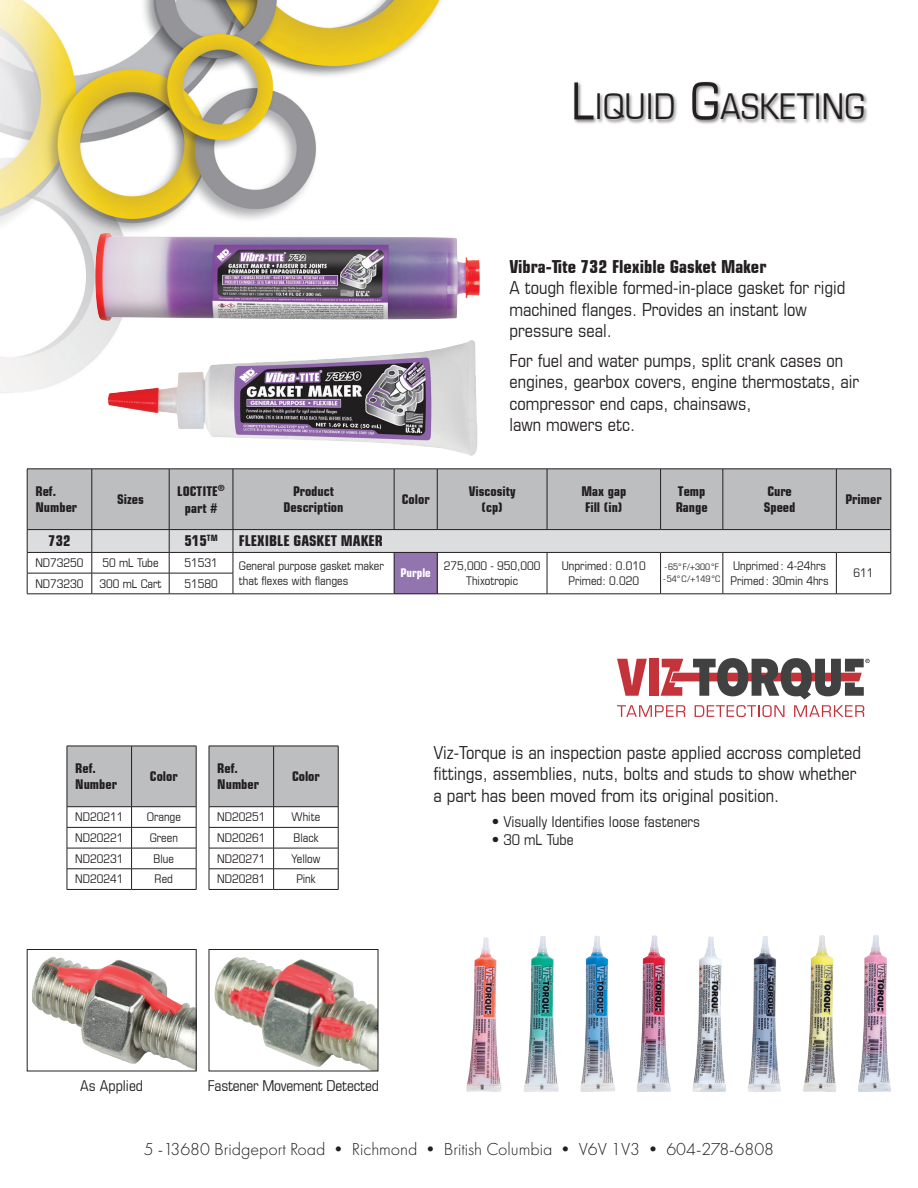
<style>
.page{position:relative;width:918px;height:1188px;background:#fff}
.page>*{position:absolute;margin:0;border:0;box-sizing:border-box;transform-origin:0 0}
.t1{font:condensed 35.7px "Eurostile";color:#231f20}
.t2{font:condensed 18px/21.6px "Eurostile";color:#231f20}
.t3{font:300 18px "Futura PT";color:#231f20}
.t4{font:700 condensed 18px "Eurostile";color:#231f20}
.t5{font:condensed 15px "Eurostile";color:#231f20}
.t6{font:700 condensed 15px "Eurostile";color:#231f20}
.t7{font:700 condensed 13.5px/16.5px "Eurostile";color:#231f20}
.t8{font:condensed 12px/14.4px "Eurostile";color:#231f20}
.t9{font:700 condensed 12px "Eurostile";color:#fff}
.t10{font:condensed 9px/12px "Eurostile";color:#231f20}
.s1{font-size:51px}
</style>
<div class="page">
<img style="left:0;top:0;width:441px;height:393px">
<img style="left:574px;top:81px;width:294px;height:43px">
<div style="left:28px;top:470px;width:863px;height:59px;background:#bcbec0"></div>
<hr style="left:27px;top:469px;width:65px;height:1px;background:#231f20">
<hr style="left:27px;top:469px;width:1px;height:60px;background:#231f20">
<hr style="left:92px;top:469px;width:77px;height:1px;background:#231f20">
<hr style="left:92px;top:469px;width:1px;height:60px;background:#231f20">
<hr style="left:169px;top:469px;width:64px;height:1px;background:#231f20">
<hr style="left:169px;top:469px;width:1px;height:60px;background:#231f20">
<hr style="left:233px;top:469px;width:161px;height:1px;background:#231f20">
<hr style="left:233px;top:469px;width:1px;height:60px;background:#231f20">
<hr style="left:394px;top:469px;width:43px;height:1px;background:#231f20">
<hr style="left:394px;top:469px;width:1px;height:60px;background:#231f20">
<hr style="left:437px;top:469px;width:110px;height:1px;background:#231f20">
<hr style="left:437px;top:469px;width:1px;height:60px;background:#231f20">
<hr style="left:547px;top:469px;width:114px;height:1px;background:#231f20">
<hr style="left:547px;top:469px;width:1px;height:60px;background:#231f20">
<hr style="left:661px;top:469px;width:62px;height:1px;background:#231f20">
<hr style="left:660px;top:469px;width:1px;height:60px;background:#231f20">
<hr style="left:723px;top:469px;width:113px;height:1px;background:#231f20">
<hr style="left:723px;top:469px;width:1px;height:60px;background:#231f20">
<hr style="left:836px;top:469px;width:55px;height:1px;background:#231f20">
<hr style="left:836px;top:469px;width:1px;height:60px;background:#231f20">
<hr style="left:891px;top:469px;width:1px;height:60px;background:#231f20">
<hr style="left:27px;top:529px;width:65px;height:1px;background:#231f20">
<hr style="left:92px;top:529px;width:77px;height:1px;background:#231f20">
<hr style="left:169px;top:529px;width:64px;height:1px;background:#231f20">
<hr style="left:233px;top:529px;width:161px;height:1px;background:#231f20">
<hr style="left:394px;top:529px;width:43px;height:1px;background:#231f20">
<hr style="left:437px;top:529px;width:110px;height:1px;background:#231f20">
<hr style="left:547px;top:529px;width:114px;height:1px;background:#231f20">
<hr style="left:661px;top:529px;width:62px;height:1px;background:#231f20">
<hr style="left:723px;top:529px;width:113px;height:1px;background:#231f20">
<hr style="left:836px;top:529px;width:55px;height:1px;background:#231f20">
<hr style="left:27px;top:594px;width:65px;height:1px;background:#231f20">
<hr style="left:92px;top:594px;width:77px;height:1px;background:#231f20">
<hr style="left:169px;top:594px;width:64px;height:1px;background:#231f20">
<svg style="left:27px;top:530px;width:865px;height:64px"></svg>
<hr style="left:233px;top:594px;width:161px;height:1px;background:#231f20">
<hr style="left:394px;top:594px;width:43px;height:1px;background:#231f20">
<hr style="left:437px;top:594px;width:110px;height:1px;background:#231f20">
<hr style="left:547px;top:594px;width:114px;height:1px;background:#231f20">
<hr style="left:661px;top:594px;width:62px;height:1px;background:#231f20">
<hr style="left:723px;top:594px;width:113px;height:1px;background:#231f20">
<hr style="left:836px;top:594px;width:55px;height:1px;background:#231f20">
<hr style="left:67px;top:889px;width:65px;height:1px;background:#231f20">
<hr style="left:132px;top:889px;width:64px;height:1px;background:#231f20">
<hr style="left:209px;top:889px;width:65px;height:1px;background:#231f20">
<hr style="left:274px;top:889px;width:64px;height:1px;background:#231f20">
<svg style="left:67px;top:746px;width:272px;height:143px"></svg>
<img style="left:95px;top:232px;width:385px;height:89px">
<img style="left:108px;top:340px;width:370px;height:116px">
<svg style="left:617px;top:659px;width:30px;height:37px"></svg>
<div style="left:649px;top:659px;width:10px;height:37px;background:#c5333a"></div>
<svg style="left:617px;top:705px;width:68px;height:12px"></svg>
<svg style="left:695px;top:705px;width:89px;height:12px"></svg>
<svg style="left:794px;top:705px;width:70px;height:12px"></svg>
<svg style="left:661px;top:658px;width:209px;height:41px"></svg>
<img style="left:32px;top:957px;width:162px;height:112px">
<div style="left:27px;top:949px;width:169px;height:122px;border:1px solid #231f20"></div>
<img style="left:214px;top:957px;width:162px;height:112px">
<div style="left:209px;top:949px;width:169px;height:122px;border:1px solid #231f20"></div>
<img style="left:466px;top:937px;width:36px;height:155px">
<img style="left:524px;top:936px;width:35px;height:156px">
<img style="left:580px;top:936px;width:35px;height:156px">
<img style="left:637px;top:936px;width:34px;height:156px">
<img style="left:692px;top:937px;width:34px;height:155px">
<img style="left:748px;top:936px;width:33px;height:156px">
<img style="left:803px;top:935px;width:33px;height:157px">
<img style="left:858px;top:935px;width:33px;height:157px">
<h1 class="t1" style="left:571px;top:85px;width:296px"><span class="s1">L</span>IQUID <span class="s1">G</span>ASKETING</h1>
<p class="t4" style="left:509px;top:255px;width:258px">Vibra-Tite 732 Flexible Gasket Maker</p>
<p class="t2" style="left:509px;top:277px;width:337px">A tough flexible formed-in-place gasket for rigid machined flanges. Provides an instant low pressure seal.</p>
<p class="t2" style="left:509px;top:349px;width:351px">For fuel and water pumps, split crank cases on engines, gearbox covers, engine thermostats, air compressor end caps, chainsaws,<br>lawn mowers etc.</p>
<p class="t7" style="left:35px;top:483px;width:43px">Ref.<br>Number</p>
<p class="t7" style="left:117px;top:491px;width:28px">Sizes</p>
<p class="t7" style="left:177px;top:483px;width:49px;text-align:center">LOCTITE<sup>® </sup>part #</p>
<p class="t7" style="left:284px;top:483px;width:61px;text-align:center">Product<br>Description</p>
<p class="t7" style="left:402px;top:491px;width:29px">Color</p>
<p class="t7" style="left:469px;top:483px;width:48px;text-align:center">Viscosity (cp)</p>
<p class="t7" style="left:581px;top:483px;width:46px">Max gap<br>Fill (in)</p>
<p class="t7" style="left:676px;top:483px;width:34px">Temp<br>Range</p>
<p class="t7" style="left:764px;top:483px;width:33px">Cure<br>Speed</p>
<p class="t7" style="left:846px;top:491px;width:38px">Primer</p>
<p class="t6" style="left:48px;top:532px;width:24px">732</p>
<p class="t6" style="left:184px;top:532px;width:35px">515<sup>TM</sup></p>
<p class="t6" style="left:239px;top:532px;width:146px">FLEXIBLE GASKET MAKER</p>
<p class="t8" style="left:35px;top:555px;width:50px">ND73250</p>
<p class="t8" style="left:102px;top:555px;width:58px">50 mL Tube</p>
<p class="t8" style="left:184px;top:555px;width:35px">51531</p>
<p class="t8" style="left:239px;top:559px;width:146px">General purpose gasket maker that flexes with flanges</p>
<p class="t9" style="left:401px;top:566px;width:32px">Purple</p>
<p class="t8" style="left:444px;top:559px;width:98px;text-align:center">275,000 - 950,000<br>Thixotropic</p>
<p class="t8" style="left:562px;top:559px;width:85px;text-align:center">Unprimed : 0.010<br>Primed: 0.020</p>
<p class="t10" style="left:663px;top:561px;width:59px">-65° F/+300°F -54°C/+149°C</p>
<p class="t8" style="left:731px;top:559px;width:99px">Unprimed : 4-24hrs<br>Primed : 30min 4hrs</p>
<p class="t8" style="left:854px;top:566px;width:22px">611</p>
<p class="t8" style="left:35px;top:576px;width:50px">ND73230</p>
<p class="t8" style="left:99px;top:576px;width:64px">300 mL Cart</p>
<p class="t8" style="left:184px;top:576px;width:35px">51580</p>
<p class="t7" style="left:75px;top:760px;width:43px">Ref.<br>Number</p>
<p class="t7" style="left:150px;top:768px;width:29px">Color</p>
<p class="t7" style="left:217px;top:760px;width:43px">Ref.<br>Number</p>
<p class="t7" style="left:292px;top:768px;width:29px">Color</p>
<p class="t8" style="left:75px;top:810px;width:50px">ND20211</p>
<p class="t8" style="left:147px;top:810px;width:36px">Orange</p>
<p class="t8" style="left:217px;top:810px;width:50px">ND20251</p>
<p class="t8" style="left:292px;top:810px;width:30px">White</p>
<p class="t8" style="left:75px;top:830px;width:50px">ND20221</p>
<p class="t8" style="left:150px;top:830px;width:30px">Green</p>
<p class="t8" style="left:217px;top:830px;width:50px">ND20261</p>
<p class="t8" style="left:293px;top:830px;width:26px">Black</p>
<p class="t8" style="left:75px;top:851px;width:50px">ND20231</p>
<p class="t8" style="left:154px;top:851px;width:22px">Blue</p>
<p class="t8" style="left:217px;top:851px;width:50px">ND20271</p>
<p class="t8" style="left:291px;top:851px;width:30px">Yellow</p>
<p class="t8" style="left:75px;top:872px;width:50px">ND20241</p>
<p class="t8" style="left:155px;top:872px;width:20px">Red</p>
<p class="t8" style="left:217px;top:872px;width:50px">ND20281</p>
<p class="t8" style="left:296px;top:872px;width:21px">Pink</p>
<p class="t2" style="left:434px;top:741px;width:429px">Viz-Torque is an inspection paste applied accross completed fittings, assemblies, nuts, bolts and studs to show whether a part has been moved from its original position.</p>
<p class="t5" style="left:492px;top:813px;width:210px">• Visually Identifies loose fasteners</p>
<p class="t5" style="left:492px;top:831px;width:83px">• 30 mL Tube</p>
<p class="t5" style="left:80px;top:1077px;width:65px">As Applied</p>
<p class="t5" style="left:208px;top:1077px;width:173px">Fastener Movement Detected</p>
<p class="t3" style="left:144px;top:1139px;width:632px">5 -13680 Bridgeport Road • Richmond • British Columbia • V6V 1V3 • 604-278-6808</p>
</div>
